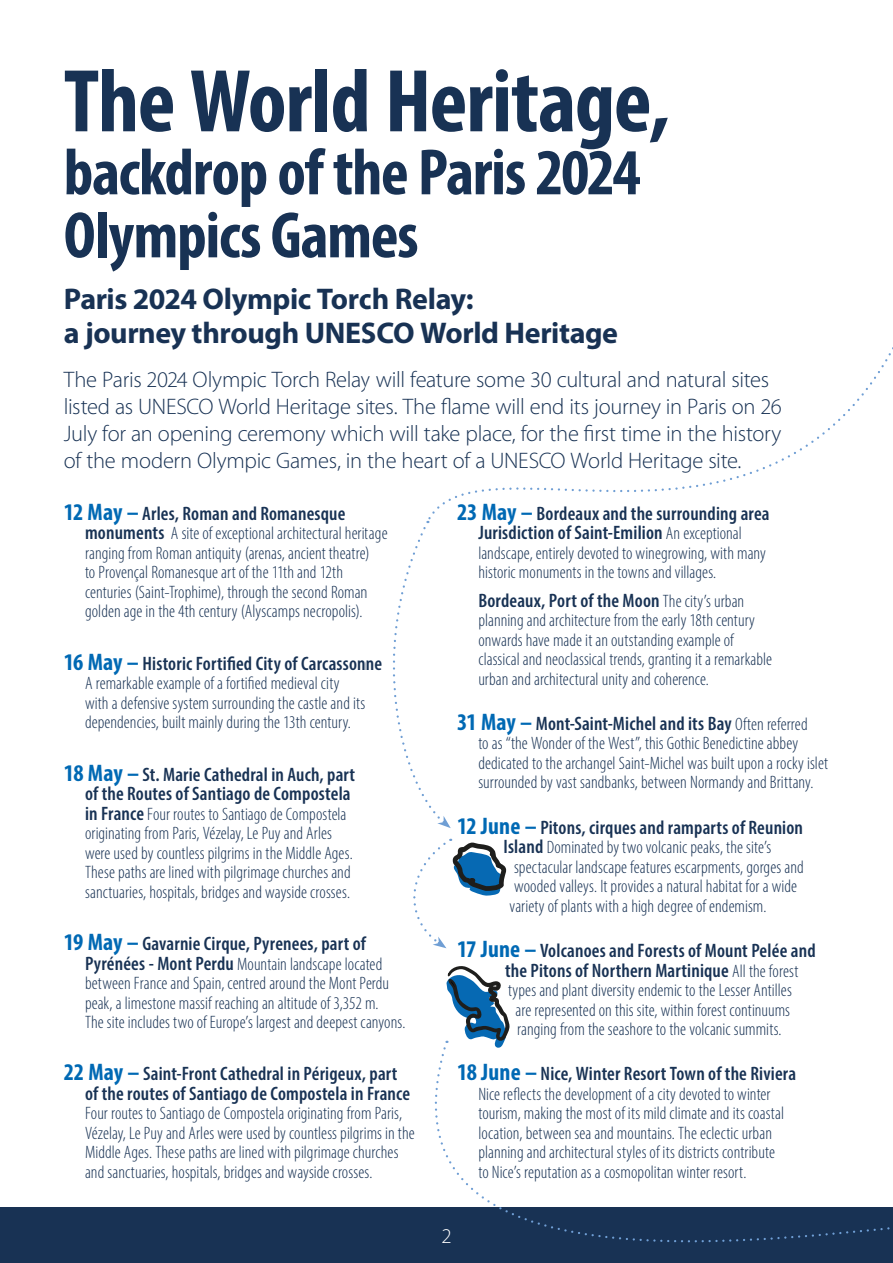
<style>
.page{position:relative;width:893px;height:1263px;background:#fff}
.page>*{position:absolute;margin:0;border:0;box-sizing:border-box;transform-origin:0 0}
.t1{font:700 condensed 90px "Myriad Pro";letter-spacing:-.015em;color:#183254}
.t2{font:700 condensed 66px/63px "Myriad Pro";letter-spacing:-.02em;color:#183254}
.t3{font:700 30px/34.5px "Myriad Pro";letter-spacing:-.015em;color:#183254}
.t4{font:300 22.5px/27px "Myriad Pro";letter-spacing:-.01em;color:#183254}
.t5{font:300 21px "Myriad Pro";color:#fff}
.t6{font:600 condensed 19.5px/19.5px "Myriad Pro";letter-spacing:.01em;color:#183254}
.t7{font:300 condensed 18px/19.5px "Myriad Pro";letter-spacing:.005em;color:#183254}
.s1{font-weight:700;font-size:24px;color:#0069b4}
.s2{font-weight:600;font-size:19.5px}
.s3{font-weight:300;font-size:18px}
</style>
<div class="page">
<div style="left:0;top:1208px;width:893px;height:55px;background:#183254"></div>
<svg style="left:393px;top:521px;width:58px;height:307px"></svg>
<svg style="left:413px;top:839px;width:94px;height:109px"></svg>
<svg style="left:378px;top:1047px;width:514px;height:196px"></svg>
<svg style="left:446px;top:966px;width:63px;height:82px"></svg>
<h1 class="t1" style="left:64px;top:45px;width:608px">The World Heritage,</h1>
<h2 class="t2" style="left:64px;top:139px;width:578px">backdrop of the Paris 2024<br>Olympics Games</h2>
<h3 class="t3" style="left:64px;top:280px;width:556px">Paris 2024 Olympic Torch Relay:<br>a journey through UNESCO World Heritage</h3>
<p class="t4" style="left:64px;top:366px;width:720px">The Paris 2024 Olympic Torch Relay will feature some 30 cultural and natural sites listed as UNESCO World Heritage sites. The flame will end its journey in Paris on 26<br>July for an opening ceremony which will take place, for the first time in the history of the modern Olympic Games, in the heart of a UNESCO World Heritage site.</p>
<p class="t6" style="left:64px;top:503px;width:283px"><span class="s1">12 May –</span> Arles, Roman and Romanesque</p>
<p class="t7" style="left:85px;top:523px;width:304px"><span class="s2">monuments</span> A site of exceptional architectural heritage ranging from Roman antiquity (arenas, ancient theatre)<br>to Provençal Romanesque art of the 11th and 12th centuries (Saint-Trophime), through the second Roman golden age in the 4th century (Alyscamps necropolis).</p>
<p class="t6" style="left:64px;top:653px;width:320px"><span class="s1">16 May –</span> Historic Fortified City of Carcassonne</p>
<p class="t7" style="left:85px;top:673px;width:282px">A remarkable example of a fortified medieval city with a defensive system surrounding the castle and its dependencies, built mainly during the 13th century.</p>
<p class="t6" style="left:64px;top:764px;width:293px;text-align:right"><span class="s1">18 May –</span> St. Marie Cathedral in Auch, part of the Routes of Santiago de Compostela</p>
<p class="t7" style="left:85px;top:804px;width:269px"><span class="s2">in France</span> Four routes to Santiago de Compostela originating from Paris, Vézelay, Le Puy and Arles were used by countless pilgrims in the Middle Ages.<br>These paths are lined with pilgrimage churches and sanctuaries, hospitals, bridges and wayside crosses.</p>
<p class="t6" style="left:64px;top:933px;width:304px"><span class="s1">19 May –</span> Gavarnie Cirque, Pyrenees, part of</p>
<p class="t7" style="left:85px;top:954px;width:322px"><span class="s2">Pyrénées - Mont Perdu</span> Mountain landscape located between France and Spain, centred around the Mont Perdu peak, a limestone massif reaching an altitude of 3,352 m.<br>The site includes two of Europe’s largest and deepest canyons.</p>
<p class="t6" style="left:85px;top:1064px;width:326px;text-indent:-21px"><span class="s1">22 May –</span> Saint-Front Cathedral in Périgeux, part of the routes of Santiago de Compostela in France</p>
<p class="t7" style="left:85px;top:1104px;width:331px">Four routes to Santiago de Compostela originating from Paris, Vézelay, Le Puy and Arles were used by countless pilgrims in the Middle Ages. These paths are lined with pilgrimage churches and sanctuaries, hospitals, bridges and wayside crosses.</p>
<p class="t6" style="left:457px;top:503px;width:314px;text-align:center"><span class="s1">23 May –</span> Bordeaux and the surrounding area<br>Jurisdiction of Saint-Emilion <span class="s3">An exceptional</span></p>
<p class="t7" style="left:478px;top:543px;width:289px">landscape, entirely devoted to winegrowing, with many historic monuments in the towns and villages.</p>
<p class="t6" style="left:478px;top:590px;width:267px">Bordeaux, Port of the Moon <span class="s3">The city’s urban</span></p>
<p class="t7" style="left:478px;top:610px;width:295px">planning and architecture from the early 18th century onwards have made it an outstanding example of classical and neoclassical trends, granting it a remarkable urban and architectural unity and coherence.</p>
<p class="t6" style="left:457px;top:713px;width:352px"><span class="s1">31 May –</span> Mont-Saint-Michel and its Bay <span class="s3">Often referred</span></p>
<p class="t7" style="left:478px;top:734px;width:351px">to as “the Wonder of the West”, this Gothic Benedictine abbey dedicated to the archangel Saint-Michel was built upon a rocky islet surrounded by vast sandbanks, between Normandy and Brittany.</p>
<p class="t6" style="left:457px;top:817px;width:347px"><span class="s1">12 June –</span> Pitons, cirques and ramparts of Reunion</p>
<p class="t7" style="left:510px;top:837px;width:296px;text-indent:-6px"><span class="s2">Island</span> Dominated by two volcanic peaks, the site’s spectacular landscape features escarpments, gorges and wooded valleys. It provides a natural habitat for a wide variety of plants with a high degree of endemism.</p>
<p class="t6" style="left:505px;top:940px;width:312px;text-indent:-48px"><span class="s1">17 June –</span> Volcanoes and Forests of Mount Pelée and the Pitons of Northern Martinique <span class="s3">All the forest</span></p>
<p class="t7" style="left:508px;top:980px;width:285px;text-align:center">types and plant diversity endemic to the Lesser Antilles are represented on this site, within forest continuums ranging from the seashore to the volcanic summits.</p>
<p class="t6" style="left:457px;top:1064px;width:341px"><span class="s1">18 June –</span> Nice, Winter Resort Town of the Riviera</p>
<p class="t7" style="left:478px;top:1084px;width:307px">Nice reflects the development of a city devoted to winter tourism, making the most of its mild climate and its coastal location, between sea and mountains. The eclectic urban planning and architectural styles of its districts contribute to Nice’s reputation as a cosmopolitan winter resort.</p>
<p class="t5" style="left:441px;top:1223px;width:12px">2</p>
</div>
